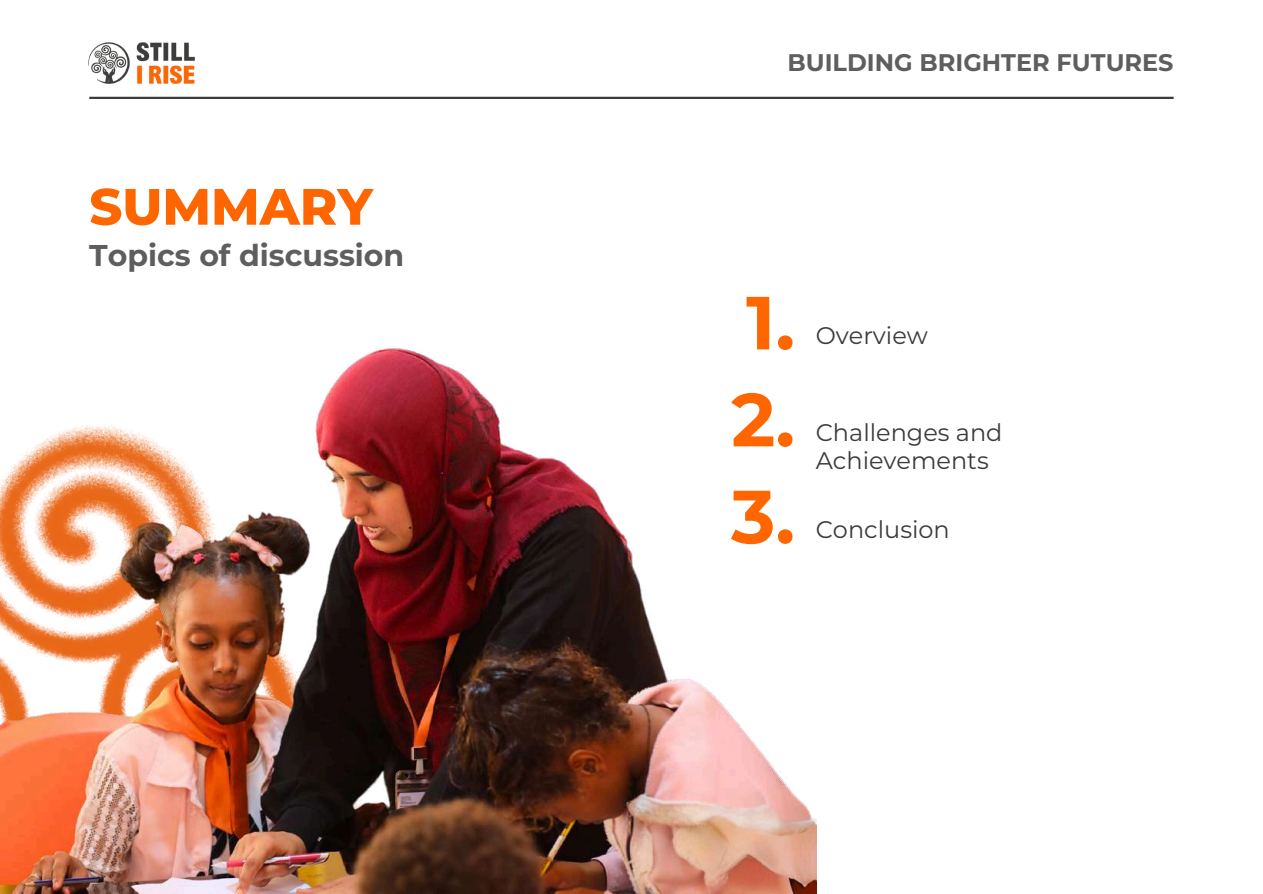
<style>
.page{position:relative;width:1263px;height:894px;background:#fff}
.page>*{position:absolute;margin:0;border:0;box-sizing:border-box;transform-origin:0 0}
.t1{font:700 75px "Montserrat";color:#f60}
.t2{font:800 51px "Montserrat";color:#f60}
.t3{font:700 30px "Montserrat";color:#5e5e5e}
.t4{font:24px/28.2px "Montserrat";color:#3c3c3b}
.t5{font:700 24px "Montserrat";color:#5e5e5e}
</style>
<div class="page">
<img style="left:93px;top:42px;width:96px;height:8px">
<hr style="left:89px;top:97px;width:1085px;height:2px;background:#3c3c3b">
<img style="left:0;top:50px;width:816px;height:843px">
<h2 class="t2" style="left:89px;top:175px;width:285px">SUMMARY</h2>
<p class="t3" style="left:89px;top:237px;width:317px">Topics of discussion</p>
<p class="t5" style="left:787px;top:48px;width:388px">BUILDING BRIGHTER FUTURES</p>
<h1 class="t1" style="left:746px;top:277px;width:51px">1.</h1>
<h1 class="t1" style="left:731px;top:373px;width:65px">2.</h1>
<h1 class="t1" style="left:731px;top:470px;width:66px">3.</h1>
<p class="t4" style="left:816px;top:321px;width:114px">Overview</p>
<p class="t4" style="left:816px;top:418px;width:188px">Challenges and<br>Achievements</p>
<p class="t4" style="left:816px;top:515px;width:136px">Conclusion</p>
</div>
